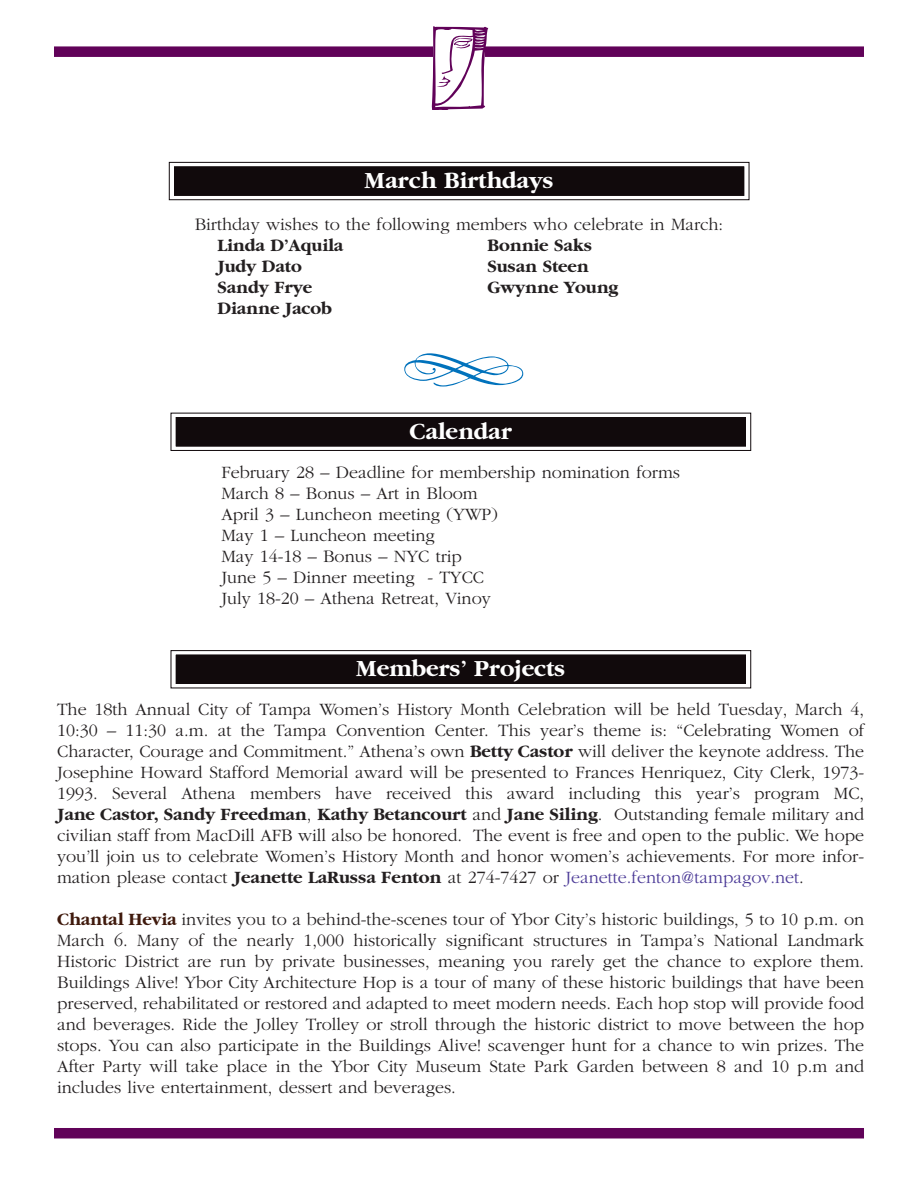
<style>
.page{position:relative;width:918px;height:1188px;background:#fff}
.page>*{position:absolute;margin:0;border:0;box-sizing:border-box;transform-origin:0 0}
.t1{font:700 24px "Garamond";color:#fff}
.t2{font:300 18px/21px "Garamond";color:#231f20;text-align:justify}
.t3{font:700 18px "Garamond";color:#231f20}
.s1{font-weight:700}
.s2{color:#4d3c98}
.s3{font-weight:700;color:#3f190c}
</style>
<div class="page">
<svg style="left:404px;top:353px;width:119px;height:34px"></svg>
<div style="left:54px;top:46px;width:810px;height:11px;background:#610259"></div>
<div style="left:54px;top:1128px;width:810px;height:10px;background:#610259"></div>
<svg style="left:430px;top:26px;width:58px;height:84px"></svg>
<div style="left:169px;top:162px;width:580px;height:38px;border:1px solid #110a0c"></div>
<div style="left:174px;top:166px;width:571px;height:30px;background:#110a0c"></div>
<div style="left:173px;top:165px;width:572px;height:32px;border:1px solid #fff"></div>
<div style="left:171px;top:413px;width:580px;height:38px;border:1px solid #110a0c"></div>
<div style="left:176px;top:417px;width:570px;height:30px;background:#110a0c"></div>
<div style="left:175px;top:416px;width:572px;height:32px;border:1px solid #fff"></div>
<div style="left:171px;top:650px;width:580px;height:38px;border:1px solid #110a0c"></div>
<div style="left:176px;top:654px;width:570px;height:30px;background:#110a0c"></div>
<div style="left:175px;top:654px;width:572px;height:31px;border:1px solid #fff"></div>
<h1 class="t1" style="left:364px;top:166px;width:191px">March Birthdays</h1>
<p class="t2" style="left:195px;top:213px;width:530px">Birthday wishes to the following members who celebrate in March:</p>
<p class="t3" style="left:218px;top:234px;width:127px">Linda D’Aquila</p>
<p class="t3" style="left:488px;top:234px;width:106px">Bonnie Saks</p>
<p class="t3" style="left:218px;top:255px;width:86px">Judy Dato</p>
<p class="t3" style="left:488px;top:255px;width:103px">Susan Steen</p>
<p class="t3" style="left:218px;top:276px;width:96px">Sandy Frye</p>
<p class="t3" style="left:488px;top:276px;width:132px">Gwynne Young</p>
<p class="t3" style="left:218px;top:297px;width:116px">Dianne Jacob</p>
<h1 class="t1" style="left:410px;top:416px;width:104px">Calendar</h1>
<p class="t2" style="left:221px;top:461px;width:460px;text-align:left">February 28 – Deadline for membership nomination forms<br>March 8 – Bonus – Art in Bloom<br>April 3 – Luncheon meeting (YWP)<br>May 1 – Luncheon meeting<br>May 14-18 – Bonus – NYC trip<br>June 5 – Dinner meeting - TYCC<br>July 18-20 – Athena Retreat, Vinoy</p>
<h1 class="t1" style="left:356px;top:654px;width:211px">Members’ Projects</h1>
<p class="t2" style="left:57px;top:699px;width:809px">The 18th Annual City of Tampa Women’s History Month Celebration will be held Tuesday, March 4, 10:30 – 11:30 a.m. at the Tampa Convention Center. This year’s theme is: “Celebrating Women of Character, Courage and Commitment.” Athena’s own <span class="s1">Betty Castor</span> will deliver the keynote address. The Josephine Howard Stafford Memorial award will be presented to Frances Henriquez, City Clerk, 1973- 1993. Several Athena members have received this award including this year’s program MC, <span class="s1">Jane Castor, Sandy Freedman</span>, <span class="s1">Kathy Betancourt</span> and <span class="s1">Jane Siling</span>. Outstanding female military and civilian staff from MacDill AFB will also be honored. The event is free and open to the public. We hope you’ll join us to celebrate Women’s History Month and honor women’s achievements. For more infor&shy;mation please contact <span class="s1">Jeanette LaRussa Fenton</span> at 274-7427 or <span class="s2">Jeanette.fenton@tampagov.net</span>.</p>
<p class="t2" style="left:57px;top:909px;width:809px"><span class="s3">Chantal Hevia</span> invites you to a behind-the-scenes tour of Ybor City’s historic buildings, 5 to 10 p.m. on March 6. Many of the nearly 1,000 historically significant structures in Tampa’s National Landmark Historic District are run by private businesses, meaning you rarely get the chance to explore them.<br>Buildings Alive! Ybor City Architecture Hop is a tour of many of these historic buildings that have been preserved, rehabilitated or restored and adapted to meet modern needs. Each hop stop will provide food and beverages. Ride the Jolley Trolley or stroll through the historic district to move between the hop stops. You can also participate in the Buildings Alive! scavenger hunt for a chance to win prizes. The After Party will take place in the Ybor City Museum State Park Garden between 8 and 10 p.m and includes live entertainment, dessert and beverages.</p>
</div>
